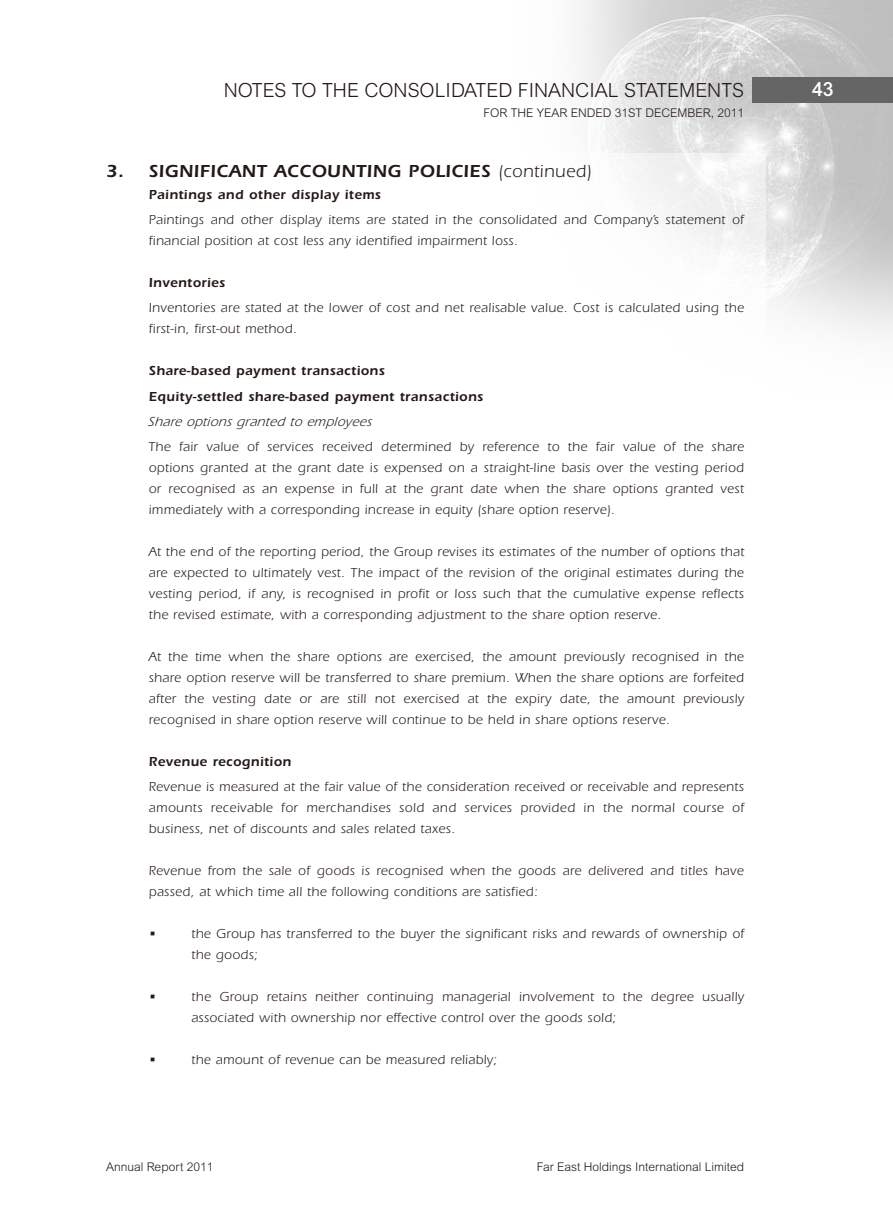
<style>
.page{position:relative;width:893px;height:1212px;background:#fff}
.page>*{position:absolute;margin:0;border:0;box-sizing:border-box;transform-origin:0 0}
.t1{font:300 19.5px "Arial MT Std";color:#231916}
.t2{font:500 19.5px "Arial MT Std";color:#fff}
.t3{font:600 18px "ITC Eras Std";letter-spacing:.03em;color:#231916}
.t4{font:13.5px/21px "ITC Eras Std";letter-spacing:.03em;color:#231916}
.t5{font:600 13.5px/25.2px "ITC Eras Std";letter-spacing:.03em;color:#231916}
.t6{font:italic 13.5px "ITC Eras Std";color:#231916}
.t7{font:300 12px "Arial MT Std";color:#231916}
.s1{font-weight:400}
</style>
<div class="page">
<img style="left:578px;top:0;width:315px;height:335px">
<div style="left:0;top:153px;width:765px;height:982px;background:#fff"></div>
<div style="left:753px;top:77px;width:140px;height:25px;background:#666565"></div>
<h1 class="t1" style="left:224px;top:79px;width:522px">NOTES TO THE CONSOLIDATED FINANCIAL STATEMENTS</h1>
<p class="t7" style="left:483px;top:106px;width:262px">FOR THE YEAR ENDED 31ST DECEMBER, 2011</p>
<h2 class="t3" style="left:106px;top:160px;width:487px">3. SIGNIFICANT ACCOUNTING POLICIES <span class="s1">(continued)</span></h2>
<p class="t5" style="left:149px;top:182px;width:234px">Paintings and other display items</p>
<p class="t4" style="left:149px;top:209px;width:597px">Paintings and other display items are stated in the consolidated and Company’s statement of financial position at cost less any identified impairment loss.</p>
<p class="t5" style="left:149px;top:270px;width:78px">Inventories</p>
<p class="t4" style="left:149px;top:297px;width:597px">Inventories are stated at the lower of cost and net realisable value. Cost is calculated using the first-in, first-out method.</p>
<p class="t5" style="left:149px;top:358px;width:336px">Share-based payment transactions<br>Equity-settled share-based payment transactions</p>
<p class="t6" style="left:148px;top:414px;width:229px">Share options granted to employees</p>
<p class="t4" style="left:149px;top:436px;width:597px;text-align:justify">The fair value of services received determined by reference to the fair value of the share options granted at the grant date is expensed on a straight-line basis over the vesting period or recognised as an expense in full at the grant date when the share options granted vest immediately with a corresponding increase in equity (share option reserve).</p>
<p class="t4" style="left:149px;top:541px;width:597px;text-align:justify">At the end of the reporting period, the Group revises its estimates of the number of options that are expected to ultimately vest. The impact of the revision of the original estimates during the vesting period, if any, is recognised in profit or loss such that the cumulative expense reflects the revised estimate, with a corresponding adjustment to the share option reserve.</p>
<p class="t4" style="left:149px;top:646px;width:597px;text-align:justify">At the time when the share options are exercised, the amount previously recognised in the share option reserve will be transferred to share premium. When the share options are forfeited after the vesting date or are still not exercised at the expiry date, the amount previously recognised in share option reserve will continue to be held in share options reserve.</p>
<p class="t5" style="left:149px;top:749px;width:144px">Revenue recognition</p>
<p class="t4" style="left:149px;top:776px;width:597px;text-align:justify">Revenue is measured at the fair value of the consideration received or receivable and represents amounts receivable for merchandises sold and services provided in the normal course of business, net of discounts and sales related taxes.</p>
<p class="t4" style="left:149px;top:860px;width:597px">Revenue from the sale of goods is recognised when the goods are delivered and titles have passed, at which time all the following conditions are satisfied:</p>
<p class="t4" style="left:149px;top:923px;width:9px">•</p>
<p class="t4" style="left:191px;top:923px;width:554px">the Group has transferred to the buyer the significant risks and rewards of ownership of the goods;</p>
<p class="t4" style="left:149px;top:986px;width:9px">•</p>
<p class="t4" style="left:191px;top:986px;width:554px">the Group retains neither continuing managerial involvement to the degree usually associated with ownership nor effective control over the goods sold;</p>
<p class="t4" style="left:149px;top:1049px;width:9px">•</p>
<p class="t4" style="left:191px;top:1049px;width:307px">the amount of revenue can be measured reliably;</p>
<p class="t7" style="left:106px;top:1160px;width:109px">Annual Report 2011</p>
<p class="t7" style="left:537px;top:1160px;width:209px">Far East Holdings International Limited</p>
<h1 class="t2" style="left:812px;top:78px;width:23px">43</h1>
</div>
